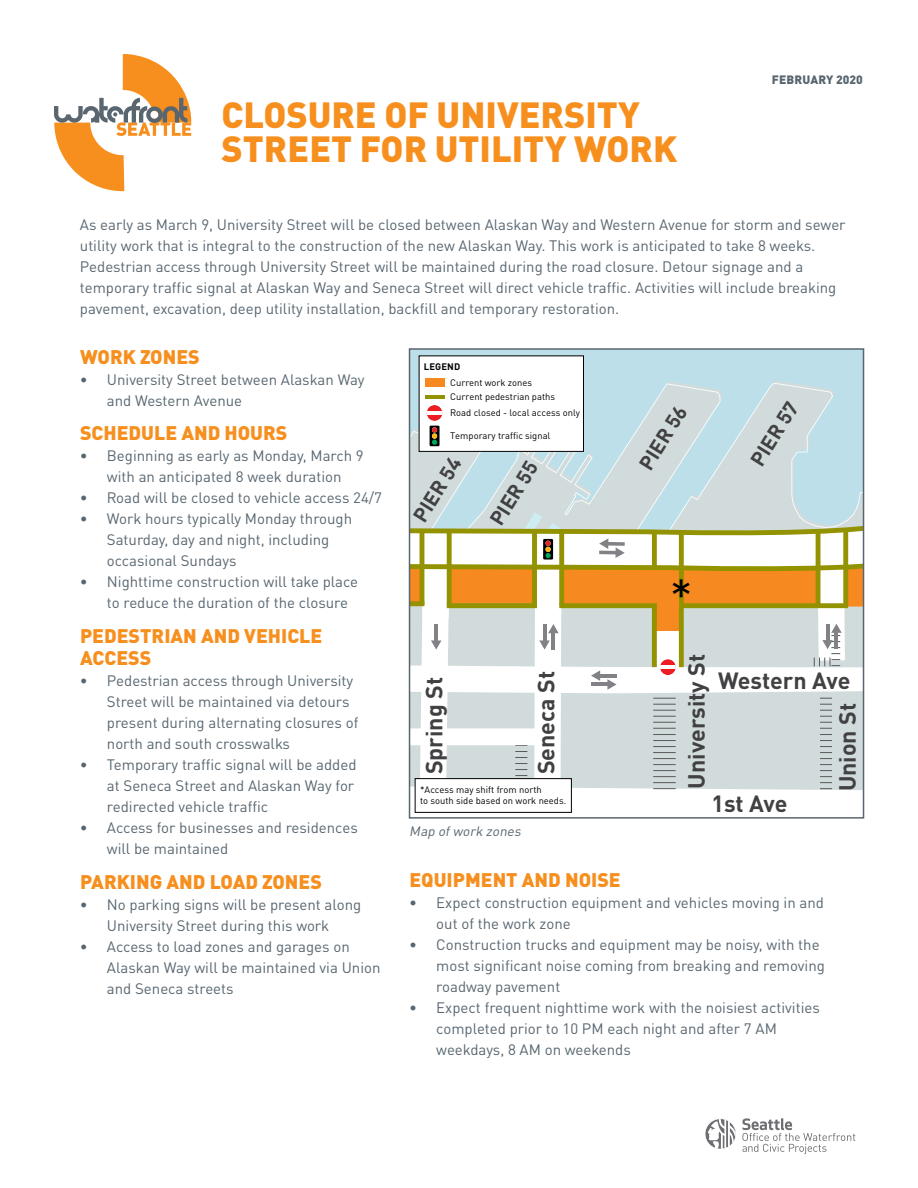
<style>
.page{position:relative;width:918px;height:1188px;background:#fff}
.page>*{position:absolute;margin:0;border:0;box-sizing:border-box;transform-origin:0 0}
.t1{font:49.8px "DINOT";color:#000}
.t2{font:900 36px/34.5px "DINOT";color:#f78f1e}
.t3{font:700 23.25px "DINOT";color:#414042}
.t4{font:700 20.4px "DINOT";color:#414042}
.t5{font:900 19.5px/22.5px "DINOT";color:#f78f1e}
.t6{font:15px/21px "DINOT";color:#596670}
.t7{font:italic 13.5px "DINOT";color:#596670}
.t8{font:900 12px "DINOT";letter-spacing:.01em;color:#596670}
.t9{font:9.45px/11.2px "DINOT";color:#000}
.t10{font:700 9.45px "DINOT";letter-spacing:.01em;color:#000}
</style>
<div class="page">
<svg style="left:412px;top:351px;width:449px;height:117px"></svg>
<svg style="left:427px;top:405px;width:16px;height:16px"></svg>
<hr style="left:427px;top:411px;width:16px;height:4px;background:#fff">
<div style="left:430px;top:426px;width:10px;height:20px;background:#000"></div>
<svg style="left:432px;top:427px;width:5px;height:18px"></svg>
<svg style="left:412px;top:468px;width:449px;height:345px"></svg>
<div style="left:409px;top:348px;width:455px;height:471px;border:2px solid #596670"></div>
<svg style="left:54px;top:54px;width:137px;height:137px"></svg>
<svg style="left:705px;top:1118px;width:151px;height:37px"></svg>
<h2 class="t2" style="left:222px;top:96px;width:457px">CLOSURE OF UNIVERSITY<br>STREET FOR UTILITY WORK</h2>
<p class="t8" style="left:772px;top:72px;width:92px">FEBRUARY 2020</p>
<p class="t6" style="left:80px;top:213px;width:767px">As early as March 9, University Street will be closed between Alaskan Way and Western Avenue for storm and sewer utility work that is integral to the construction of the new Alaskan Way. This work is anticipated to take 8 weeks.<br>Pedestrian access through University Street will be maintained during the road closure. Detour signage and a temporary traffic signal at Alaskan Way and Seneca Street will direct vehicle traffic. Activities will include breaking pavement, excavation, deep utility installation, backfill and temporary restoration.</p>
<h3 class="t5" style="left:80px;top:345px;width:121px">WORK ZONES</h3>
<p class="t6" style="left:107px;top:369px;width:259px;text-indent:-27px">• University Street between Alaskan Way and Western Avenue</p>
<h3 class="t5" style="left:80px;top:421px;width:209px">SCHEDULE AND HOURS</h3>
<p class="t6" style="left:80px;top:445px;width:285px;text-align:center">• Beginning as early as Monday, March 9 with an anticipated 8 week duration</p>
<p class="t6" style="left:80px;top:487px;width:304px">• Road will be closed to vehicle access 24/7</p>
<p class="t6" style="left:107px;top:508px;width:247px;text-indent:-27px">• Work hours typically Monday through<br>Saturday, day and night, including occasional Sundays</p>
<p class="t6" style="left:107px;top:571px;width:253px;text-indent:-27px">• Nighttime construction will take place to reduce the duration of the closure</p>
<h3 class="t5" style="left:80px;top:624px;width:244px">PEDESTRIAN AND VEHICLE<br>ACCESS</h3>
<p class="t6" style="left:107px;top:670px;width:253px;text-indent:-27px">• Pedestrian access through University Street will be maintained via detours present during alternating closures of north and south crosswalks</p>
<p class="t6" style="left:107px;top:754px;width:251px;text-indent:-27px">• Temporary traffic signal will be added at Seneca Street and Alaskan Way for redirected vehicle traffic</p>
<p class="t6" style="left:107px;top:817px;width:252px;text-indent:-27px">• Access for businesses and residences will be maintained</p>
<h3 class="t5" style="left:80px;top:870px;width:243px">PARKING AND LOAD ZONES</h3>
<p class="t6" style="left:80px;top:894px;width:283px;text-align:center">• No parking signs will be present along<br>University Street during this work</p>
<p class="t6" style="left:107px;top:936px;width:275px;text-indent:-27px">• Access to load zones and garages on<br>Alaskan Way will be maintained via Union and Seneca streets</p>
<p class="t10" style="left:424px;top:360px;width:38px">LEGEND</p>
<p class="t9" style="left:450px;top:376px;width:83px">Current work zones</p>
<p class="t9" style="left:450px;top:389px;width:131px;line-height:15.9px">Current pedestrian paths<br>Road closed - local access only</p>
<p class="t9" style="left:450px;top:430px;width:102px">Temporary traffic signal</p>
<h3 class="t4" style="left:407px;top:513px;width:73px;rotate:-58deg">PIER 54</h3>
<h3 class="t4" style="left:484px;top:516px;width:73px;rotate:-58deg">PIER 55</h3>
<h3 class="t4" style="left:633px;top:461px;width:73px;rotate:-58deg">PIER 56</h3>
<h1 class="t1" style="left:670px;top:566px;width:25px">*</h1>
<h3 class="t4" style="left:744px;top:457px;width:73px;rotate:-58deg">PIER 57</h3>
<h3 class="t3" style="left:681px;top:789px;width:136px;rotate:-90deg">University St</h3>
<h3 class="t3" style="left:531px;top:774px;width:105px;rotate:-90deg">Seneca St</h3>
<h3 class="t3" style="left:718px;top:665px;width:134px">Western Ave</h3>
<h3 class="t3" style="left:419px;top:774px;width:99px;rotate:-90deg">Spring St</h3>
<h3 class="t3" style="left:832px;top:791px;width:90px;rotate:-90deg">Union St</h3>
<p class="t9" style="left:420px;top:784px;width:148px">*Access may shift from north<br>to south side based on work needs.</p>
<h3 class="t3" style="left:712px;top:789px;width:77px">1st Ave</h3>
<p class="t7" style="left:409px;top:823px;width:116px">Map ofwork zones</p>
<h3 class="t5" style="left:409px;top:868px;width:213px">EQUIPMENT AND NOISE</h3>
<p class="t6" style="left:436px;top:892px;width:389px;text-indent:-27px">• Expect construction equipment and vehicles moving in and out of the work zone</p>
<p class="t6" style="left:436px;top:934px;width:390px;text-indent:-27px">• Construction trucks and equipment may be noisy, with the most significant noise coming from breaking and removing roadway pavement</p>
<p class="t6" style="left:436px;top:997px;width:385px;text-indent:-27px">• Expect frequent nighttime work with the noisiest activities completed prior to 10 PM each night and after 7 AM weekdays, 8 AM on weekends</p>
</div>
